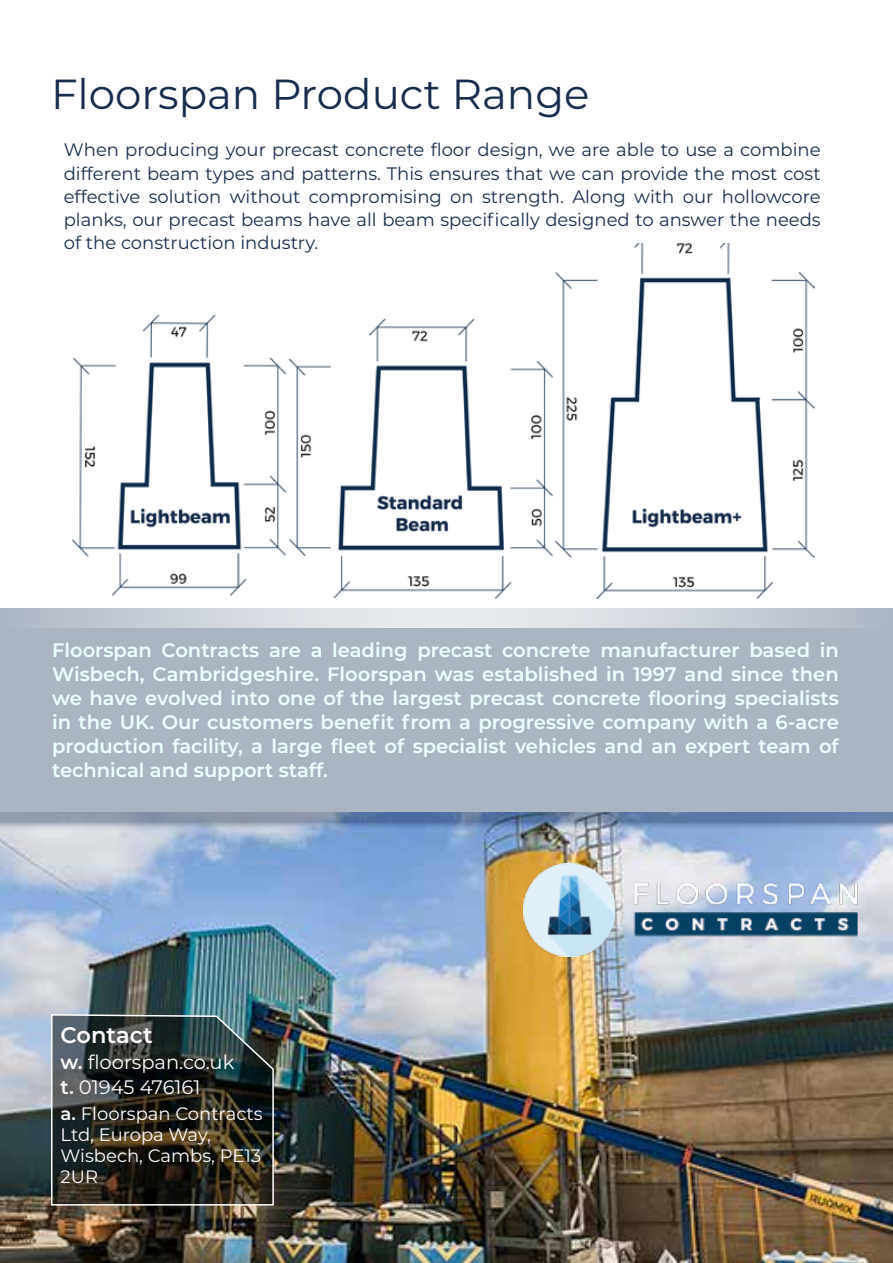
<style>
.page{position:relative;width:893px;height:1263px;background:#fff}
.page>*{position:absolute;margin:0;border:0;box-sizing:border-box;transform-origin:0 0}
.t1{font:42px "Montserrat";color:#182d4c}
.t2{font:600 22.5px "Montserrat";color:#fffdfe}
.t3{font:600 19.5px/24px "Montserrat";color:#ecffff;text-align:justify}
.t4{font:19.5px/25.5px "Montserrat";color:#fffdfe}
.t5{font:18px/23.2px "Montserrat";color:#182d4c;text-align:justify}
.t6{font:18px/21px "Montserrat";color:#fffdfe}
.s1{font-weight:600}
</style>
<div class="page">
<img style="left:0;top:830px;width:893px;height:433px">
<svg style="left:0;top:627px;width:893px;height:203px;background:#a7b2c0"></svg>
<svg style="left:0;top:608px;width:893px;height:19px;background:#d0d5dc"></svg>
<img style="left:50px;top:1013px;width:225px;height:193px">
<img style="left:523px;top:863px;width:336px;height:93px">
<img style="left:72px;top:243px;width:743px;height:355px">
<h1 class="t1" style="left:51px;top:65px;width:540px">Floorspan Product Range</h1>
<p class="t5" style="left:64px;top:138px;width:758px">When producing your precast concrete floor design, we are able to use a combine different beam types and patterns. This ensures that we can provide the most cost effective solution without compromising on strength. Along with our hollowcore planks, our precast beams have all beam specifically designed to answer the needs of the construction industry.</p>
<p class="t3" style="left:52px;top:637px;width:788px">Floorspan Contracts are a leading precast concrete manufacturer based in Wisbech, Cambridgeshire. Floorspan was established in 1997 and since then we have evolved into one of the largest precast concrete flooring specialists in the UK. Our customers benefit from a progressive company with a 6-acre production facility, a large fleet of specialist vehicles and an expert team of technical and support staff.</p>
<p class="t2" style="left:61px;top:1019px;width:93px">Contact</p>
<p class="t4" style="left:61px;top:1048px;width:175px"><span class="s1">w.</span> floorspan.co.uk <span class="s1">t.</span> 01945 476161</p>
<p class="t6" style="left:61px;top:1102px;width:204px"><span class="s1">a.</span> Floorspan Contracts<br>Ltd, Europa Way,<br>Wisbech, Cambs, PE13<br>2UR</p>
</div>
